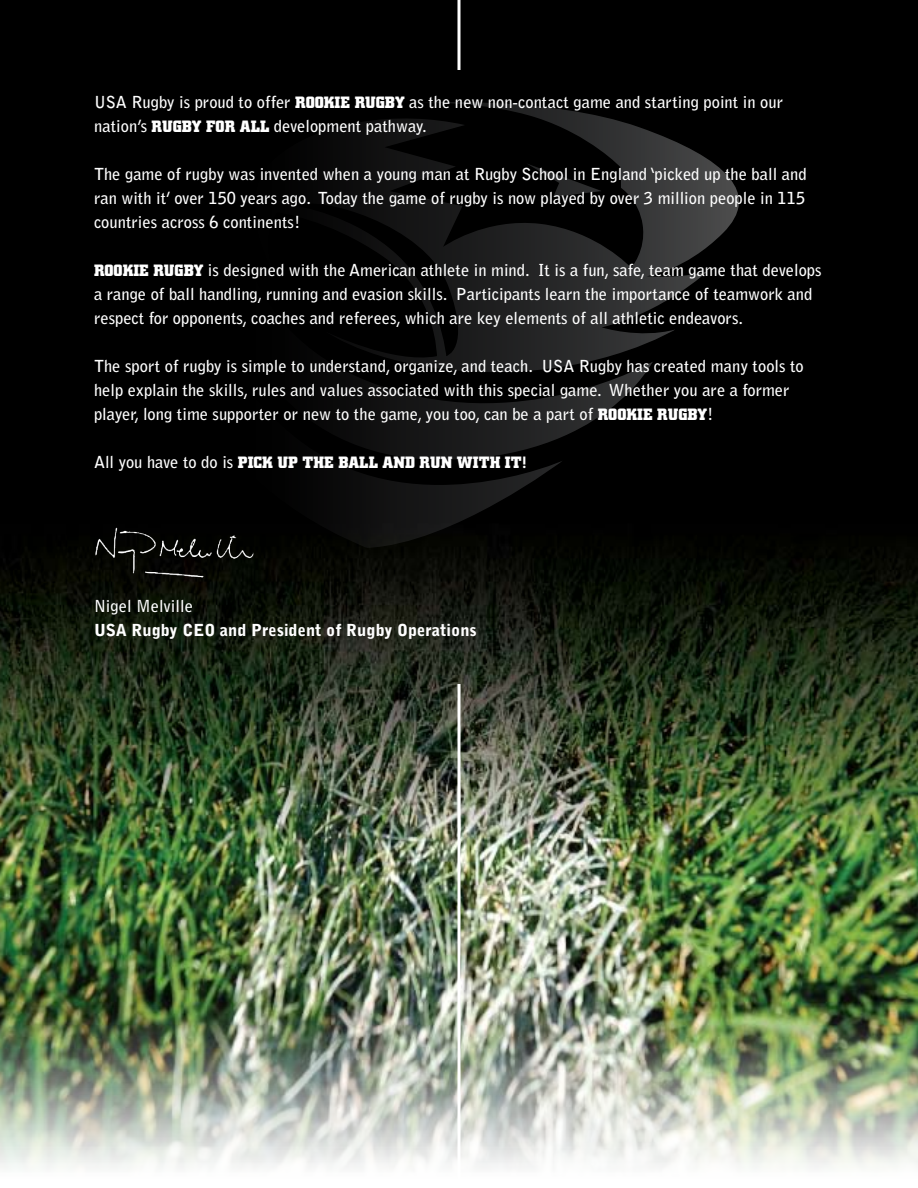
<style>
.page{position:relative;width:918px;height:1188px;background:#fff}
.page>*{position:absolute;margin:0;border:0;box-sizing:border-box;transform-origin:0 0}
.t1{font:700 16.5px/24px "Bell Gothic Std";color:#fff}
.t2{font:700 16.5px "Square Slabserif 711 BT";color:#fff}
.t3{font:900 16.5px "Bell Gothic Std";color:#fff}
.s1{font-family:"Square Slabserif 711 BT"}
.s2{font-family:"Bell Gothic Std"}
</style>
<div class="page">
<img style="left:0;top:0;width:918px;height:978px">
<hr style="left:458px;top:0;width:2px;height:70px;background:#fff">
<img style="left:0;top:978px;width:918px;height:190px">
<hr style="left:458px;top:684px;width:2px;height:504px;background:#fff">
<svg style="left:178px;top:100px;width:562px;height:448px;background:#0b0b0b"></svg>
<img style="left:94px;top:523px;width:162px;height:58px">
<p class="t1" style="left:94px;top:90px;width:691px">USA Rugby is proud to offer <span class="s1">ROOKIE RUGBY</span> as the new non-contact game and starting point in our nation’s <span class="s1">RUGBY FOR ALL</span> development pathway.</p>
<p class="t1" style="left:94px;top:162px;width:714px;text-align:justify">The game of rugby was invented when a young man at Rugby School in England ‘picked up the ball and ran with it’ over 150 years ago. Today the game of rugby is now played by over 3 million people in 115 countries across 6 continents!</p>
<p class="t1" style="left:94px;top:258px;width:729px"><span class="s1">ROOKIE RUGBY</span> is designed with the American athlete in mind. It is a fun, safe, team game that develops a range of ball handling, running and evasion skills. Participants learn the importance of teamwork and respect for opponents, coaches and referees, which are key elements of all athletic endeavors.</p>
<p class="t1" style="left:94px;top:354px;width:711px">The sport of rugby is simple to understand, organize, and teach. USA Rugby has created many tools to help explain the skills, rules and values associated with this special game. Whether you are a former player, long time supporter or new to the game, you too, can be a part of <span class="s1">ROOKIE RUGBY</span>!</p>
<p class="t2" style="left:94px;top:452px;width:434px"><span class="s2">All you have to do is</span> PICK UP THE BALL AND RUN WITH IT!</p>
<p class="t1" style="left:94px;top:594px;width:100px">Nigel Melville</p>
<p class="t3" style="left:94px;top:620px;width:384px">USA Rugby CEO and President of Rugby Operations</p>
</div>
